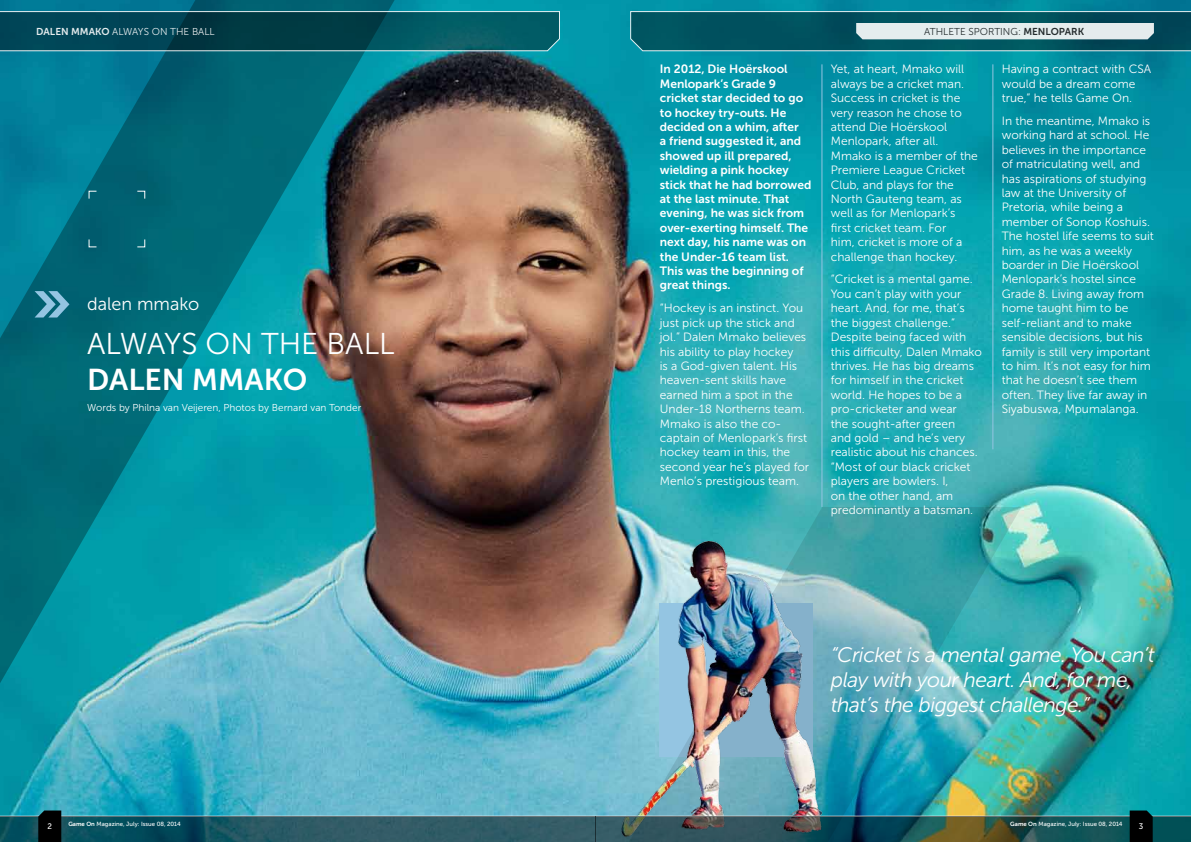
<style>
.page{position:relative;width:1191px;height:842px;background:#fff}
.page>*{position:absolute;margin:0;border:0;box-sizing:border-box;transform-origin:0 0}
.t1{font:30px "Museo Sans 300";color:#fff}
.t2{font:30px "Museo Sans 700";color:#fff}
.t3{font:italic 21px/25.2px "Museo Sans 300";letter-spacing:-.025em;color:#fff}
.t4{font:18px "Museo Sans 300";color:#fff}
.t5{font:12px/14.4px "Museo Sans 300";color:#fff}
.t6{font:12px/14.4px "Museo Sans 700";color:#fff}
.t7{font:10px "Museo Sans 300";color:#fff}
.t8{font:10px "Museo Sans 300";color:#292829}
.t9{font:8px "Museo Sans 500";color:#fff}
.t10{font:6px "Museo Sans 500";color:#fff}
.s1{font-family:"Museo Sans 700"}
</style>
<div class="page">
<img style="left:403px;top:0;width:788px;height:816px">
<svg style="left:0;top:0;width:403px;height:816px;background:#218896"></svg>
<img style="left:621px;top:507px;width:400px;height:309px">
<svg style="left:35px;top:291px;width:34px;height:26px"></svg>
<hr style="left:992px;top:64px;width:1px;height:385px;background:#94c5e2">
<hr style="left:821px;top:64px;width:1px;height:443px;background:#94c5e2">
<div style="left:88px;top:190px;width:58px;height:58px;background:#006071"></div>
<img style="left:615px;top:537px;width:209px;height:279px">
<svg style="left:0;top:816px;width:595px;height:26px;background:#235662"></svg>
<svg style="left:595px;top:816px;width:596px;height:26px;background:#2b504f"></svg>
<svg style="left:1129px;top:810px;width:23px;height:32px"></svg>
<svg style="left:38px;top:810px;width:23px;height:32px"></svg>
<svg style="left:0;top:11px;width:560px;height:40px;background:#0b4f5b"></svg>
<svg style="left:630px;top:11px;width:561px;height:40px;background:#3b7983"></svg>
<p class="t7" style="left:36px;top:26px;width:180px"><span class="s1">DALEN MMAKO</span> ALWAYS ON THE BALL</p>
<p class="t8" style="left:924px;top:26px;width:162px">ATHLETE SPORTING: <span class="s1">Menlopark</span></p>
<h3 class="t4" style="left:87px;top:294px;width:114px">dalen mmako</h3>
<h1 class="t1" style="left:87px;top:328px;width:309px">ALWAYS ON THE BALL</h1>
<h1 class="t2" style="left:87px;top:363px;width:221px">DALEN MMAKO</h1>
<p class="t7" style="left:87px;top:402px;width:275px">Words by Philna van Veijeren, Photos by Bernard van Tonder</p>
<p class="t6" style="left:660px;top:62px;width:153px">In 2012, Die Hoërskool<br>Menlopark’s Grade 9 cricket star decided to go to hockey try-outs. He decided on a whim, after<br>a friend suggested it, and showed up ill prepared, wielding a pink hockey stick that he had borrowed at the last minute. That evening, he was sick from over-exerting himself. The next day, his name was on the Under-16 team list.<br>This was the beginning of great things.</p>
<p class="t5" style="left:660px;top:301px;width:151px">“Hockey is an instinct. You just pick up the stick and jol.” Dalen Mmako believes his ability to play hockey<br>is a God-given talent. His heaven-sent skills have earned him a spot in the<br>Under-18 Northerns team.<br>Mmako is also the co&shy;captain of Menlopark’s first hockey team in this, the second year he’s played for<br>Menlo’s prestigious team.</p>
<p class="t5" style="left:830px;top:62px;width:148px">Yet, at heart, Mmako will always be a cricket man.<br>Success in cricket is the very reason he chose to attend Die Hoërskool<br>Menlopark, after all.<br>Mmako is a member of the<br>Premiere League Cricket<br>Club, and plays for the<br>North Gauteng team, as well as for Menlopark’s first cricket team. For<br>him, cricket is more of a challenge than hockey.</p>
<p class="t5" style="left:830px;top:272px;width:153px">“Cricket is a mental game.<br>You can’t play with your heart. And, for me, that’s the biggest challenge.”<br>Despite being faced with this difficulty, Dalen Mmako thrives. He has big dreams for himself in the cricket world. He hopes to be a pro-cricketer and wear<br>the sought-after green<br>and gold – and he’s very realistic about his chances. “Most of our black cricket players are bowlers. I,<br>on the other hand, am predominantly a batsman.</p>
<p class="t5" style="left:1001px;top:62px;width:151px">Having a contract with CSA would be a dream come true,” he tells Game On.</p>
<p class="t5" style="left:1001px;top:114px;width:154px">In the meantime, Mmako is working hard at school. He believes in the importance of matriculating well, and has aspirations of studying law at the University of<br>Pretoria, while being a member of Sonop Koshuis.<br>The hostel life seems to suit him, as he was a weekly boarder in Die Hoërskool<br>Menlopark’s hostel since<br>Grade 8. Living away from home taught him to be self-reliant and to make sensible decisions, but his family is still very important to him. It’s not easy for him that he doesn’t see them often. They live far away in<br>Siyabuswa, Mpumalanga.</p>
<h2 class="t3" style="left:830px;top:642px;width:325px">“Cricket is a mental game. You can’t play with your heart. And, for me, that’s the biggest challenge.”</h2>
<p class="t10" style="left:68px;top:820px;width:114px"><span class="s1">Game On</span> Magazine, July: Issue 08, 2014</p>
<p class="t10" style="left:1010px;top:820px;width:114px"><span class="s1">Game On</span> Magazine, July: Issue 08, 2014</p>
<p class="t9" style="left:47px;top:821px;width:6px">2</p>
<p class="t9" style="left:1139px;top:821px;width:6px">3</p>
</div>
